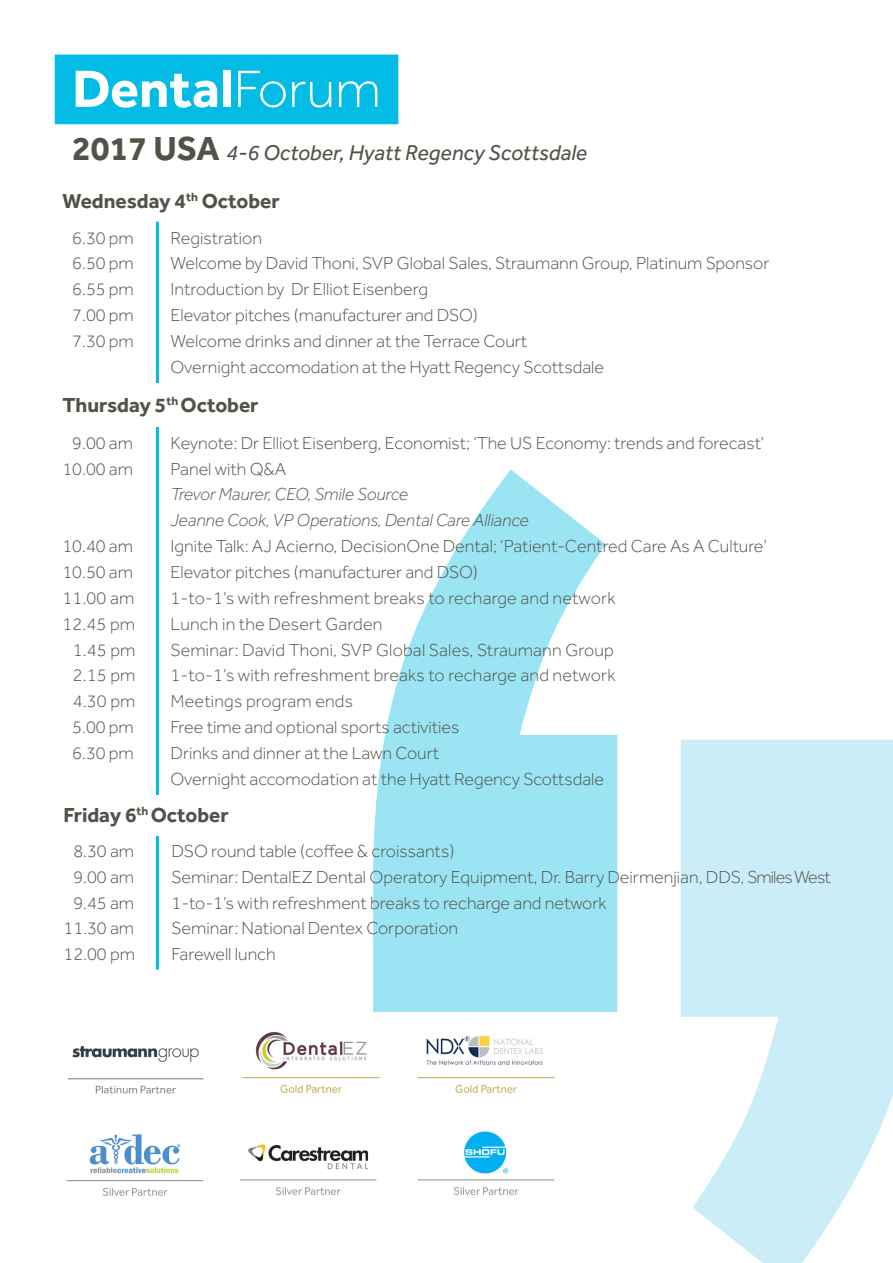
<style>
.page{position:relative;width:893px;height:1263px;background:#fff}
.page>*{position:absolute;margin:0;border:0;box-sizing:border-box;transform-origin:0 0}
.Heading_A{font:700 54.15px "Effra";color:#fff}
.Location_Year_sub_he{font:italic 22.2px "Effra";color:#535249}
.t1{font:700 21px "Effra";color:#535249}
.t2{font:300 18px "Effra";color:#535249}
.t3{font:italic 300 18px "Effra";color:#535249}
.s1{font-weight:300}
.s2{font-weight:700;font-style:normal;font-size:34.35px}
</style>
<div class="page">
<svg style="left:373px;top:469px;width:244px;height:543px;fill:#9ae4f4"></svg>
<svg style="left:681px;top:740px;width:212px;height:523px;fill:#cbedf8"></svg>
<hr style="left:156px;top:222px;width:3px;height:747px;background:#02bce5">
<div style="left:54px;top:383px;width:244px;height:43px;background:#fff"></div>
<div style="left:55px;top:55px;width:343px;height:69px;background:#02bce5"></div>
<div style="left:54px;top:795px;width:319px;height:40px;background:#fff"></div>
<img style="left:67px;top:1046px;width:137px;height:48px">
<img style="left:243px;top:1031px;width:137px;height:62px">
<img style="left:418px;top:1035px;width:137px;height:58px">
<img style="left:67px;top:1134px;width:137px;height:62px">
<img style="left:240px;top:1144px;width:137px;height:51px">
<img style="left:418px;top:1131px;width:137px;height:64px">
<p class="Heading_A" style="left:72px;top:56px;width:310px">Dental<span class="s1">Forum</span></p>
<p class="Location_Year_sub_he" style="left:72px;top:139px;width:517px"><span class="s2">2017 USA</span> 4-6 October, Hyatt Regency Scottsdale</p>
<p class="t1" style="left:63px;top:188px;width:219px">Wednesday 4<sup>th</sup> October</p>
<p class="t2" style="left:72px;top:227px;width:63px">6.30 pm</p>
<p class="t2" style="left:171px;top:227px;width:93px">Registration</p>
<p class="t2" style="left:72px;top:253px;width:63px">6.50 pm</p>
<p class="t2" style="left:171px;top:253px;width:600px">Welcome by David Thoni, SVP Global Sales, Straumann Group, Platinum Sponsor</p>
<p class="t2" style="left:72px;top:279px;width:63px">6.55 pm</p>
<p class="t2" style="left:171px;top:279px;width:259px">Introduction by Dr Elliot Eisenberg</p>
<p class="t2" style="left:72px;top:305px;width:63px">7.00 pm</p>
<p class="t2" style="left:171px;top:305px;width:309px">Elevator pitches (manufacturer and DSO)</p>
<p class="t2" style="left:72px;top:331px;width:63px">7.30 pm</p>
<p class="t2" style="left:171px;top:331px;width:358px">Welcome drinks and dinner at the Terrace Court</p>
<p class="t2" style="left:171px;top:357px;width:435px">Overnight accomodation at the Hyatt Regency Scottsdale</p>
<p class="t1" style="left:63px;top:392px;width:198px">Thursday 5<sup>th</sup> October</p>
<p class="t2" style="left:72px;top:433px;width:62px">9.00 am</p>
<p class="t2" style="left:171px;top:433px;width:595px">Keynote: Dr Elliot Eisenberg, Economist; ‘The US Economy: trends and forecast’</p>
<p class="t2" style="left:63px;top:458px;width:72px">10.00 am</p>
<p class="t2" style="left:171px;top:458px;width:117px">Panel with Q&amp;A</p>
<p class="t3" style="left:171px;top:484px;width:239px">Trevor Maurer, CEO, Smile Source</p>
<p class="t3" style="left:171px;top:510px;width:360px">Jeanne Cook, VP Operations, Dental Care Alliance</p>
<p class="t2" style="left:63px;top:536px;width:72px">10.40 am</p>
<p class="t2" style="left:171px;top:536px;width:598px">Ignite Talk: AJ Acierno, DecisionOne Dental; ‘Patient-Centred Care As A Culture’</p>
<p class="t2" style="left:63px;top:562px;width:72px">10.50 am</p>
<p class="t2" style="left:171px;top:562px;width:309px">Elevator pitches (manufacturer and DSO)</p>
<p class="t2" style="left:63px;top:588px;width:73px">11.00 am</p>
<p class="t2" style="left:171px;top:588px;width:446px">1-to-1’s with refreshment breaks to recharge and network</p>
<p class="t2" style="left:63px;top:613px;width:74px">12.45 pm</p>
<p class="t2" style="left:171px;top:613px;width:213px">Lunch in the Desert Garden</p>
<p class="t2" style="left:73px;top:639px;width:64px">1.45 pm</p>
<p class="t2" style="left:171px;top:639px;width:445px">Seminar: David Thoni, SVP Global Sales, Straumann Group</p>
<p class="t2" style="left:73px;top:665px;width:64px">2.15 pm</p>
<p class="t2" style="left:171px;top:665px;width:446px">1-to-1’s with refreshment breaks to recharge and network</p>
<p class="t2" style="left:73px;top:691px;width:64px">4.30 pm</p>
<p class="t2" style="left:171px;top:691px;width:184px">Meetings program ends</p>
<p class="t2" style="left:72px;top:717px;width:63px">5.00 pm</p>
<p class="t2" style="left:171px;top:717px;width:291px">Free time and optional sports activities</p>
<p class="t2" style="left:72px;top:743px;width:63px">6.30 pm</p>
<p class="t2" style="left:171px;top:743px;width:270px">Drinks and dinner at the Lawn Court</p>
<p class="t2" style="left:171px;top:769px;width:435px">Overnight accomodation at the Hyatt Regency Scottsdale</p>
<p class="t1" style="left:64px;top:802px;width:167px">Friday 6<sup>th</sup> October</p>
<p class="t2" style="left:73px;top:841px;width:62px">8.30 am</p>
<p class="t2" style="left:172px;top:841px;width:284px">DSO round table (coffee &amp; croissants)</p>
<p class="t2" style="left:73px;top:866px;width:62px">9.00 am</p>
<p class="t2" style="left:172px;top:866px;width:661px">Seminar: DentalEZ Dental Operatory Equipment, Dr. Barry Deirmenjian, DDS, Smiles West</p>
<p class="t2" style="left:73px;top:892px;width:62px">9.45 am</p>
<p class="t2" style="left:172px;top:892px;width:437px">1-to-1’s with refreshment breaks to recharge and network</p>
<p class="t2" style="left:64px;top:918px;width:72px">11.30 am</p>
<p class="t2" style="left:172px;top:918px;width:288px">Seminar: National Dentex Corporation</p>
<p class="t2" style="left:64px;top:944px;width:73px">12.00 pm</p>
<p class="t2" style="left:172px;top:944px;width:106px">Farewell lunch</p>
</div>
